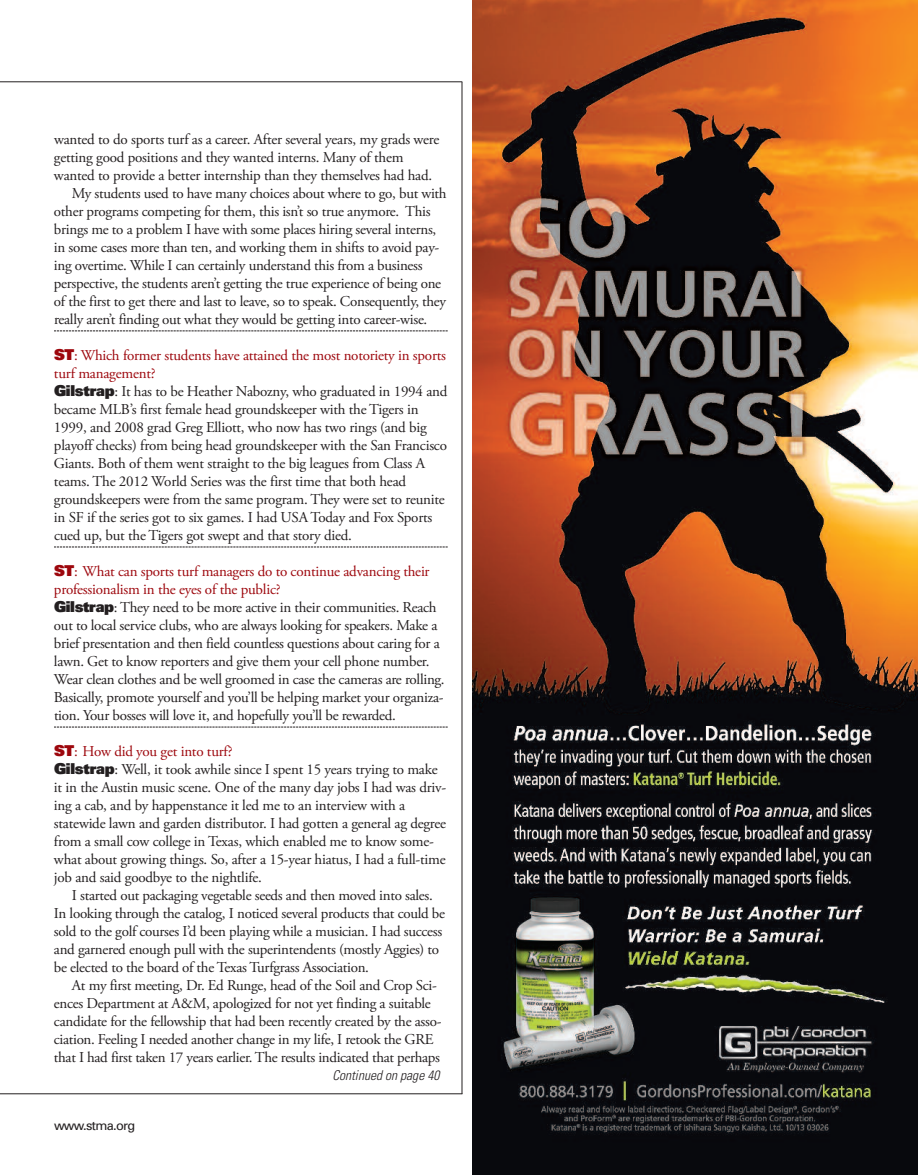
<style>
.page{position:relative;width:918px;height:1175px;background:#fff}
.page>*{position:absolute;margin:0;border:0;box-sizing:border-box;transform-origin:0 0}
.t1{font:15px/18px "Adobe Garamond Pro";letter-spacing:-.02em;color:#231f20}
.t2{font:15px "Adobe Garamond Pro";letter-spacing:-.015em;color:#9d070d}
.t3{font:italic 300 condensed 13.5px "Univers";letter-spacing:.005em;color:#231f20}
.t4{font:12.75px "Univers";letter-spacing:-.05em;color:#231f20}
.s1{font-family:"Univers";font-weight:900;color:#9d070d}
.s2{color:#9d070d}
.s3{font-family:"Univers";font-weight:900}
</style>
<div class="page">
<hr style="left:462px;top:82px;width:1px;height:1012px;background:#231f20">
<hr style="left:0;top:81px;width:462px;height:1px;background:#231f20">
<hr style="left:0;top:1093px;width:462px;height:1px;background:#231f20">
<svg style="left:54px;top:330px;width:394px;height:1px"></svg>
<svg style="left:54px;top:546px;width:394px;height:1px"></svg>
<svg style="left:54px;top:726px;width:394px;height:1px"></svg>
<img style="left:472px;top:0;width:446px;height:1174px">
<p class="t1" style="left:54px;top:132px;width:387px">wanted to do sports turf as a career. After several years, my grads were</p>
<p class="t1" style="left:54px;top:150px;width:351px">getting good positions and they wanted interns. Many of them</p>
<p class="t1" style="left:54px;top:168px;width:380px">wanted to provide a better internship than they themselves had had.</p>
<p class="t1" style="left:72px;top:186px;width:376px">My students used to have many choices about where to go, but with</p>
<p class="t1" style="left:54px;top:204px;width:378px">other programs competing for them, this isn’t so true anymore. This</p>
<p class="t1" style="left:54px;top:222px;width:384px">brings me to a problem I have with some places hiring several interns,</p>
<p class="t1" style="left:54px;top:240px;width:387px">in some cases more than ten, and working them in shifts to avoid pay-</p>
<p class="t1" style="left:54px;top:258px;width:370px">ing overtime. While I can certainly understand this from a business</p>
<p class="t1" style="left:54px;top:276px;width:389px">perspective, the students aren’t getting the true experience of being one</p>
<p class="t1" style="left:54px;top:294px;width:394px">of the first to get there and last to leave, so to speak. Consequently, they</p>
<p class="t1" style="left:54px;top:312px;width:375px">really aren’t finding out what they would be getting into career-wise.</p>
<p class="t1" style="left:54px;top:348px;width:395px"><span class="s1">ST</span><span class="s2">: Which former students have attained the most notoriety in sports turf management?<br></span><span class="s3">Gilstrap</span>: It has to be Heather Nabozny, who graduated in 1994 and became MLB’s first female head groundskeeper with the Tigers in 1999, and 2008 grad Greg Elliott, who now has two rings (and big playoff checks) from being head groundskeeper with the San Francisco Giants. Both of them went straight to the big leagues from Class A teams. The 2012 World Series was the first time that both head groundskeepers were from the same program. They were set to reunite in SF if the series got to six games. I had USA Today and Fox Sports cued up, but the Tigers got swept and that story died.</p>
<p class="t1" style="left:54px;top:564px;width:392px"><span class="s1">ST</span><span class="s2">: What can sports turf managers do to continue advancing their professionalism in the eyes of the public?<br></span><span class="s3">Gilstrap</span>: They need to be more active in their communities. Reach out to local service clubs, who are always looking for speakers. Make a brief presentation and then field countless questions about caring for a lawn. Get to know reporters and give them your cell phone number.<br>Wear clean clothes and be well groomed in case the cameras are rolling.<br>Basically, promote yourself and you’ll be helping market your organiza&shy;tion. Your bosses will love it, and hopefully you’ll be rewarded.</p>
<p class="t2" style="left:54px;top:745px;width:180px"><span class="s3">ST</span>: How did you get into turf?</p>
<p class="t1" style="left:54px;top:762px;width:385px"><span class="s3">Gilstrap</span>: Well, it took awhile since I spent 15 years trying to make</p>
<p class="t1" style="left:54px;top:780px;width:394px">it in the Austin music scene. One of the many day jobs I had was driv-</p>
<p class="t1" style="left:54px;top:798px;width:353px">ing a cab, and by happenstance it led me to an interview with a</p>
<p class="t1" style="left:54px;top:816px;width:394px">statewide lawn and garden distributor. I had gotten a general ag degree</p>
<p class="t1" style="left:54px;top:834px;width:382px">from a small cow college in Texas, which enabled me to know some-</p>
<p class="t1" style="left:54px;top:852px;width:393px">what about growing things. So, after a 15-year hiatus, I had a full-time</p>
<p class="t1" style="left:54px;top:870px;width:209px">job and said goodbye to the nightlife.</p>
<p class="t1" style="left:72px;top:888px;width:362px">I started out packaging vegetable seeds and then moved into sales.</p>
<p class="t1" style="left:54px;top:906px;width:393px">In looking through the catalog, I noticed several products that could be</p>
<p class="t1" style="left:54px;top:924px;width:390px">sold to the golf courses I’d been playing while a musician. I had success</p>
<p class="t1" style="left:54px;top:942px;width:387px">and garnered enough pull with the superintendents (mostly Aggies) to</p>
<p class="t1" style="left:54px;top:960px;width:317px">be elected to the board of the Texas Turfgrass Association.</p>
<p class="t1" style="left:72px;top:978px;width:366px">At my first meeting, Dr. Ed Runge, head of the Soil and Crop Sci-</p>
<p class="t1" style="left:54px;top:996px;width:378px">ences Department at A&amp;M, apologized for not yet finding a suitable</p>
<p class="t1" style="left:54px;top:1014px;width:389px">candidate for the fellowship that had been recently created by the asso-</p>
<p class="t1" style="left:54px;top:1032px;width:381px">ciation. Feeling I needed another change in my life, I retook the GRE</p>
<p class="t1" style="left:54px;top:1050px;width:388px">that I had first taken 17 years earlier. The results indicated that perhaps</p>
<p class="t3" style="left:332px;top:1070px;width:109px">Continued on page 40</p>
<p class="t4" style="left:54px;top:1120px;width:83px">www.stma.org</p>
</div>
